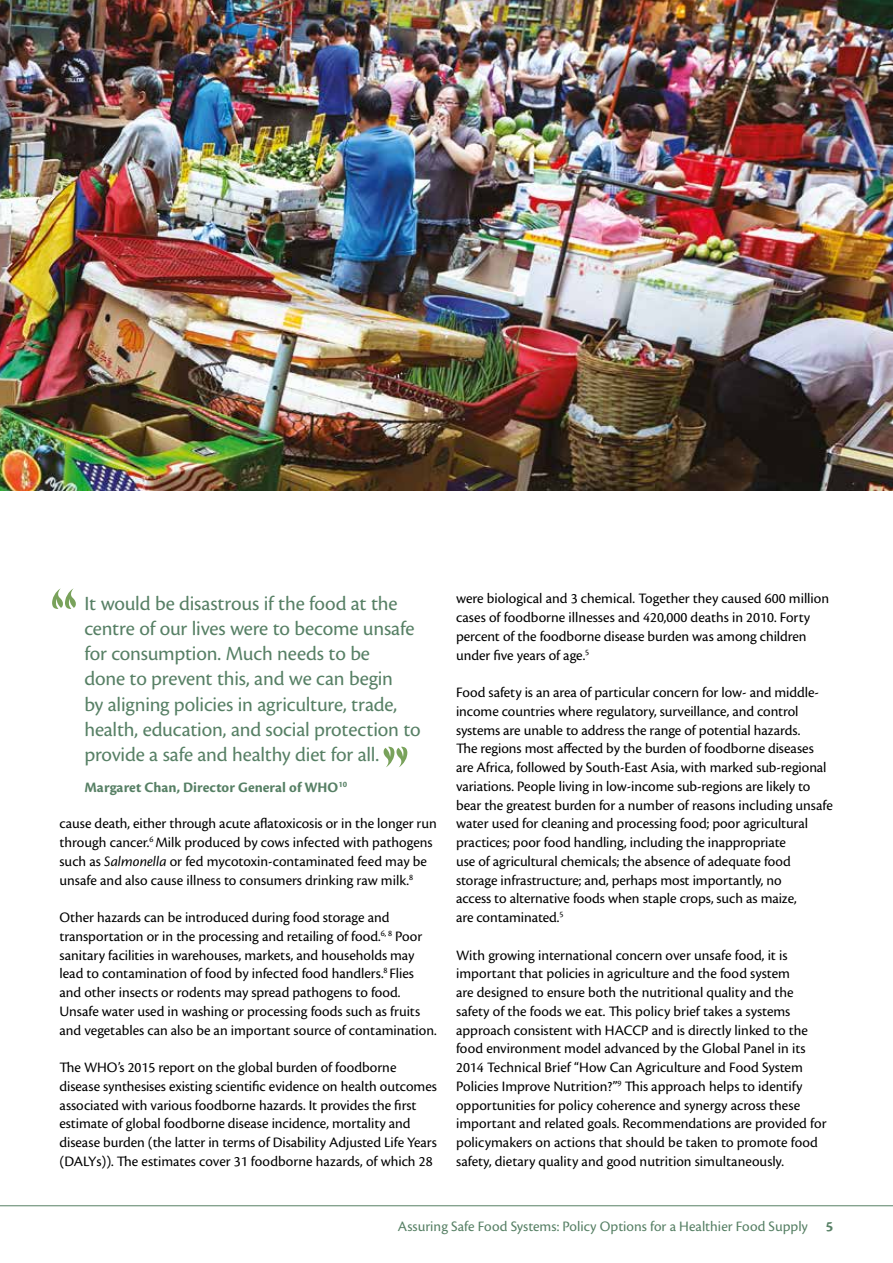
<style>
.page{position:relative;width:893px;height:1263px;background:#fff}
.page>*{position:absolute;margin:0;border:0;box-sizing:border-box;transform-origin:0 0}
.t1{font:21px/25.2px "Cronos Pro";letter-spacing:-.01em;color:#578065}
.t2{font:15px/18.8px "Cronos Pro";letter-spacing:-.005em;color:#000}
.t3{font:15px "Cronos Pro";color:#578065}
.t4{font:700 15px "Cronos Pro";letter-spacing:.005em;color:#578065}
.s1{font-style:italic}
.s2{font-weight:700}
</style>
<div class="page">
<img style="left:0;top:0;width:893px;height:491px">
<svg style="left:52px;top:588px;width:24px;height:21px"></svg>
<svg style="left:383px;top:746px;width:24px;height:21px"></svg>
<hr style="left:0;top:1205px;width:893px;height:1px;background:#578065">
<p class="t1" style="left:84px;top:591px;width:338px">It would be disastrous if the food at the centre of our lives were to become unsafe for consumption. Much needs to be<br>done to prevent this, and we can begin<br>by aligning policies in agriculture, trade, health, education, and social protection to provide a safe and healthy diet for all.</p>
<p class="t4" style="left:84px;top:779px;width:264px">Margaret Chan, Director General of WHO<sup>10</sup></p>
<p class="t2" style="left:60px;top:814px;width:379px">cause death, either through acute aflatoxicosis or in the longer run through cancer.<sup>6</sup> Milk produced by cows infected with pathogens such as <span class="s1">Salmonella</span> or fed mycotoxin-contaminated feed may be unsafe and also cause illness to consumers drinking raw milk.<sup>8</sup></p>
<p class="t2" style="left:60px;top:908px;width:379px">Other hazards can be introduced during food storage and transportation or in the processing and retailing of food.<sup>6,</sup> <sup>8</sup> Poor sanitary facilities in warehouses, markets, and households may lead to contamination of food by infected food handlers.<sup>8</sup> Flies and other insects or rodents may spread pathogens to food.<br>Unsafe water used in washing or processing foods such as fruits and vegetables can also be an important source of contamination.</p>
<p class="t2" style="left:60px;top:1058px;width:379px">The WHO’s 2015 report on the global burden of foodborne disease synthesises existing scientific evidence on health outcomes associated with various foodborne hazards. It provides the first estimate of global foodborne disease incidence, mortality and disease burden (the latter in terms of Disability Adjusted Life Years (DALYs)). The estimates cover 31 foodborne hazards, of which 28</p>
<p class="t2" style="left:456px;top:589px;width:375px">were biological and 3 chemical. Together they caused 600 million cases of foodborne illnesses and 420,000 deaths in 2010. Forty percent of the foodborne disease burden was among children under five years of age.<sup>5</sup></p>
<p class="t2" style="left:456px;top:683px;width:378px">Food safety is an area of particular concern for low- and middle&shy;income countries where regulatory, surveillance, and control systems are unable to address the range of potential hazards.<br>The regions most affected by the burden of foodborne diseases are Africa, followed by South-East Asia, with marked sub-regional variations. People living in low-income sub-regions are likely to bear the greatest burden for a number of reasons including unsafe water used for cleaning and processing food; poor agricultural practices; poor food handling, including the inappropriate<br>use of agricultural chemicals; the absence of adequate food storage infrastructure; and, perhaps most importantly, no<br>access to alternative foods when staple crops, such as maize,<br>are contaminated.<sup>5</sup></p>
<p class="t2" style="left:456px;top:946px;width:372px">With growing international concern over unsafe food, it is important that policies in agriculture and the food system<br>are designed to ensure both the nutritional quality and the safety of the foods we eat. This policy brief takes a systems approach consistent with HACCP and is directly linked to the food environment model advanced by the Global Panel in its 2014 Technical Brief “How Can Agriculture and Food System Policies Improve Nutrition?”<sup>9</sup> This approach helps to identify opportunities for policy coherence and synergy across these important and related goals. Recommendations are provided for policymakers on actions that should be taken to promote food safety, dietary quality and good nutrition simultaneously.</p>
<p class="t3" style="left:398px;top:1217px;width:437px">Assuring Safe Food Systems: Policy Options for a Healthier Food Supply <span class="s2">5</span></p>
</div>
